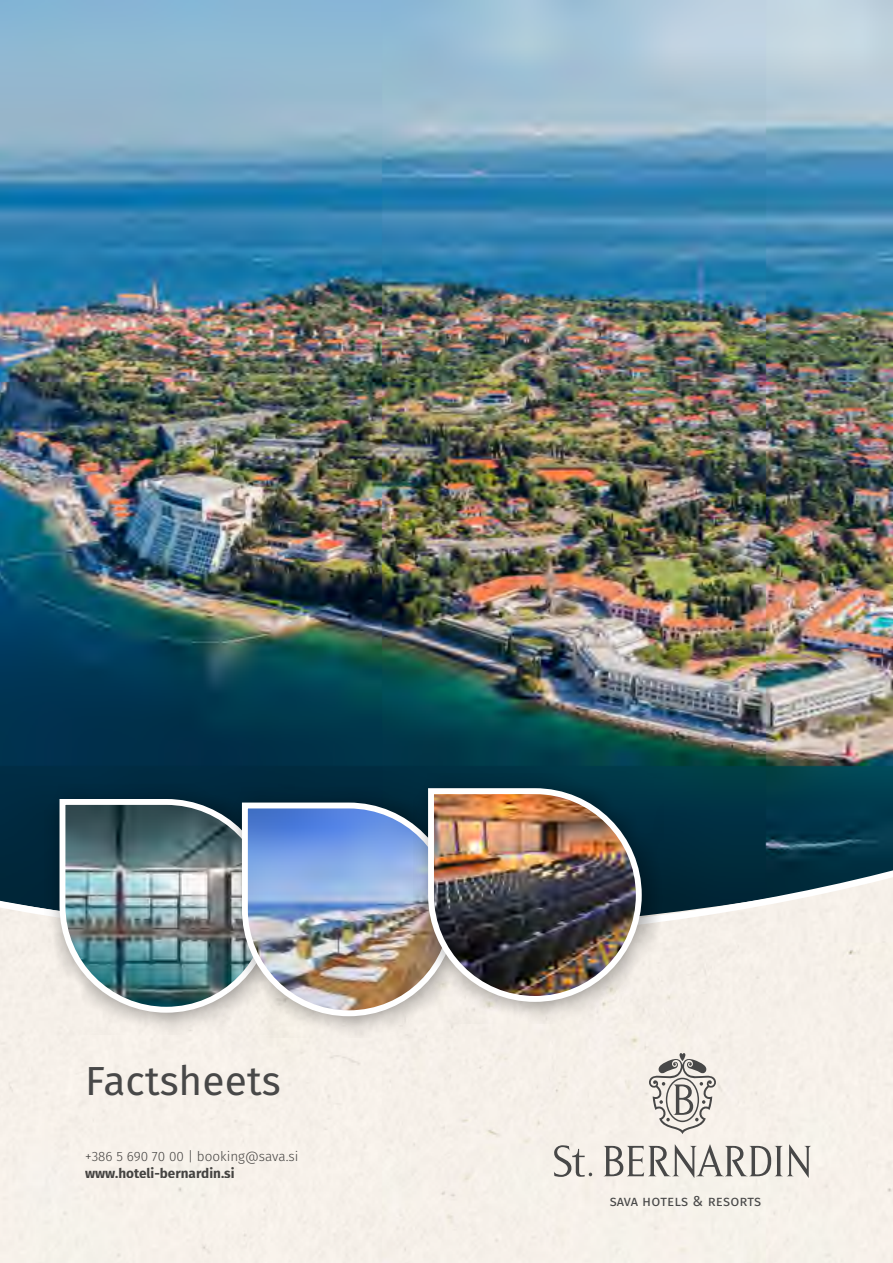
<style>
.page{position:relative;width:893px;height:1263px;background:#fff}
.page>*{position:absolute;margin:0;border:0;box-sizing:border-box;transform-origin:0 0}
.t1{font:40.5px "Fira Sans";color:#484848}
.t2{font:14.55px "Fira Sans";letter-spacing:.01em;color:#484848}
.t3{font:300 13.5px "Fira Sans";color:#484848}
.t4{font:700 13.5px "Fira Sans";color:#484848}
</style>
<div class="page">
<img style="left:0;top:0;width:893px;height:833px">
<svg style="left:0;top:833px;width:893px;height:101px;background:#5d767f"></svg>
<div style="left:44px;top:784px;width:251px;height:250px;background:#000;opacity:.4"></div>
<svg style="left:57px;top:796px;width:170px;height:220px"></svg>
<div style="left:227px;top:787px;width:250px;height:251px;background:#000;opacity:.4"></div>
<svg style="left:239px;top:1013px;width:174px;height:6px"></svg>
<div style="left:413px;top:773px;width:250px;height:250px;background:#000;opacity:.4"></div>
<img style="left:62px;top:791px;width:577px;height:222px">
<img style="left:425px;top:785px;width:220px;height:220px">
<svg style="left:554px;top:1145px;width:38px;height:32px"></svg>
<svg style="left:604px;top:1144px;width:207px;height:34px;background:#c6c2bd"></svg>
<svg style="left:649px;top:1053px;width:67px;height:81px;background:#cac5c0"></svg>
<h1 class="t1" style="left:85px;top:1052px;width:197px">Factsheets</h1>
<p class="t3" style="left:85px;top:1147px;width:215px">+386 5 690 70 00 | booking@sava.si</p>
<p class="t4" style="left:85px;top:1163px;width:151px">www.hoteli-bernardin.si</p>
<p class="t2" style="left:610px;top:1190px;width:153px">sava hotels &amp; resorts</p>
</div>
